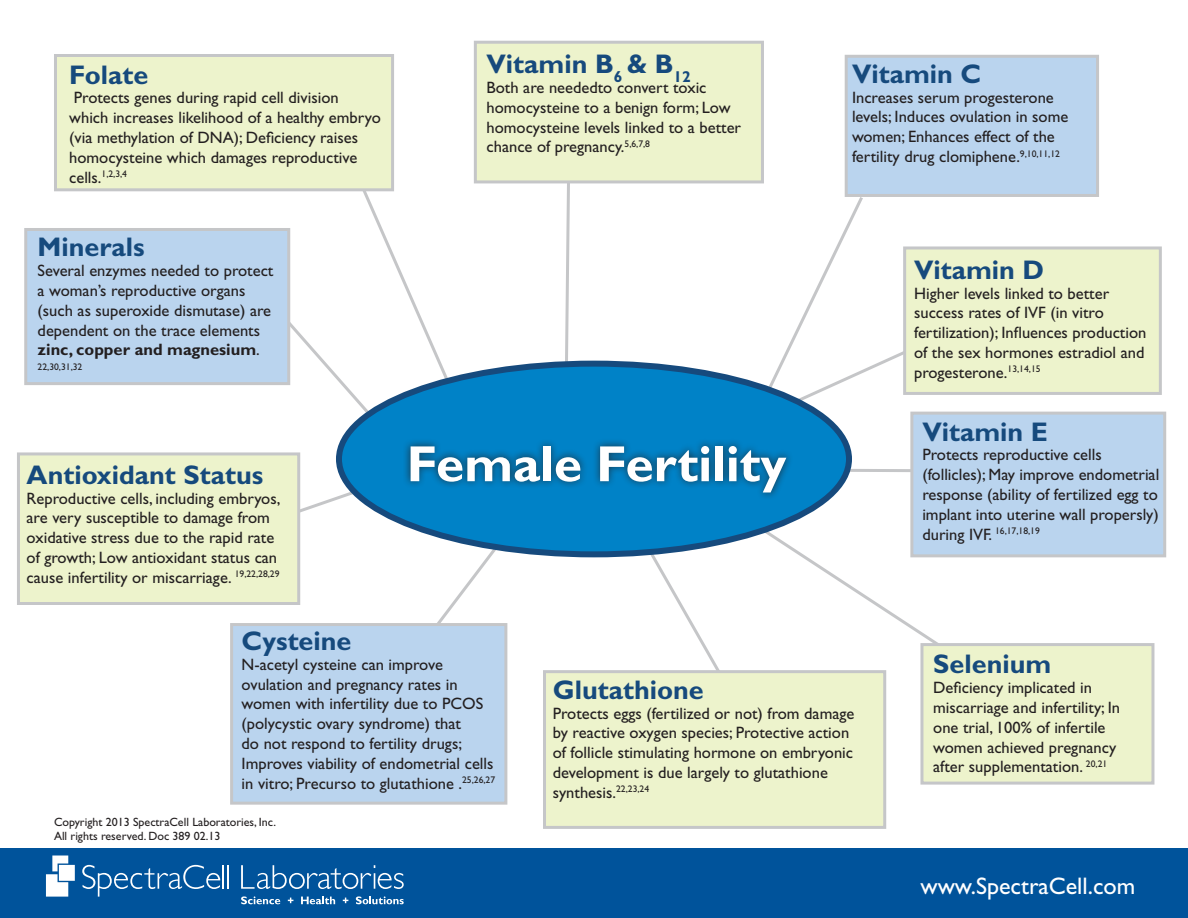
<style>
.page{position:relative;width:1188px;height:918px;background:#fff}
.page>*{position:absolute;margin:0;border:0;box-sizing:border-box;transform-origin:0 0}
.t1{font:700 51px "Gill Sans Std";color:#fff}
.t2{font:700 27px "Gill Sans Std";color:#164a7d}
.t3{font:24px "Gill Sans Std";color:#fff}
.t4{font:16.5px/19.8px "Gill Sans Std";color:#231f20}
.t5{font:12px/14.4px "Gill Sans Std";color:#231f20}
.t6{font:9.6px "Gill Sans Std";color:#231f20}
.s1{font-size:16.5px}
.s2{font-weight:700}
</style>
<div class="page">
<div style="left:0;top:849px;width:1188px;height:69px;background:#00539b"></div>
<svg style="left:82px;top:865px;width:147px;height:32px"></svg>
<svg style="left:241px;top:865px;width:163px;height:24px"></svg>
<svg style="left:241px;top:896px;width:39px;height:8px"></svg>
<svg style="left:288px;top:898px;width:5px;height:5px"></svg>
<svg style="left:301px;top:897px;width:34px;height:7px"></svg>
<svg style="left:343px;top:898px;width:5px;height:5px"></svg>
<svg style="left:356px;top:896px;width:48px;height:8px"></svg>
<svg style="left:46px;top:856px;width:29px;height:41px"></svg>
<svg style="left:249px;top:191px;width:208px;height:340px"></svg>
<svg style="left:339px;top:503px;width:192px;height:250px"></svg>
<svg style="left:621px;top:537px;width:119px;height:133px"></svg>
<svg style="left:563px;top:183px;width:9px;height:179px"></svg>
<svg style="left:759px;top:526px;width:197px;height:117px"></svg>
<svg style="left:659px;top:194px;width:326px;height:280px"></svg>
<div style="left:920px;top:643px;width:234px;height:142px;background:#edf3cc;border:3px solid #c5c6c8"></div>
<div style="left:24px;top:228px;width:266px;height:157px;background:#bad4ee;border:3px solid #c5c6c8"></div>
<div style="left:230px;top:623px;width:277px;height:182px;background:#bad4ee;border:3px solid #c5c6c8"></div>
<div style="left:17px;top:452px;width:283px;height:153px;background:#edf3cc;border:3px solid #c5c6c8"></div>
<div style="left:543px;top:670px;width:343px;height:159px;background:#edf3cc;border:3px solid #c5c6c8"></div>
<div style="left:474px;top:41px;width:290px;height:142px;background:#edf3cc;border:3px solid #c5c6c8"></div>
<div style="left:910px;top:412px;width:256px;height:145px;background:#bad4ee;border:3px solid #c5c6c8"></div>
<div style="left:903px;top:246px;width:259px;height:149px;background:#edf3cc;border:3px solid #c5c6c8"></div>
<div style="left:845px;top:55px;width:254px;height:142px;background:#bad4ee;border:3px solid #c5c6c8"></div>
<div style="left:339px;top:364px;width:510px;height:190px;background:#0082c7;border-radius:50%"></div>
<div style="left:336px;top:361px;width:516px;height:196px;border:6px solid #164a7d;border-radius:50%"></div>
<div style="left:402px;top:439px;width:391px;height:62px;background:#231f20;opacity:.75"></div>
<div style="left:54px;top:54px;width:340px;height:137px;background:#edf3cc;border:3px solid #c5c6c8"></div>
<p class="t2" style="left:69px;top:59px;width:81px">Folate</p>
<p class="t4" style="left:69px;top:88px;width:313px">Protects genes during rapid cell division<br>which increases likelihood of a healthy embryo (via methylation of DNA); Deficiency raises homocysteine which damages reproductive</p>
<p class="t6" style="left:69px;top:168px;width:59px"><span class="s1">cells.</span>1,2,3,4</p>
<p class="t2" style="left:38px;top:231px;width:109px">Minerals</p>
<p class="t4" style="left:38px;top:261px;width:237px">Several enzymes needed to protect a woman’s reproductive organs (such as superoxide dismutase) are dependent on the trace elements <span class="s2">zinc, copper and magnesium</span>.</p>
<p class="t6" style="left:38px;top:361px;width:46px">22,30,31,32</p>
<p class="t2" style="left:27px;top:459px;width:238px">Antioxidant Status</p>
<p class="t4" style="left:27px;top:488px;width:255px">Reproductive cells, including embryos, are very susceptible to damage from oxidative stress due to the rapid rate of growth; Low antioxidant status can cause infertility or miscarriage. <sup>19,22,28,29</sup></p>
<p class="t2" style="left:487px;top:48px;width:206px">Vitamin B<sub>6</sub> &amp; B<sub>12</sub></p>
<p class="t4" style="left:487px;top:78px;width:256px">Both are neededto convert toxic homocysteine to a benign form; Low homocysteine levels linked to a better chance of pregnancy.<sup>5,6,7,8</sup></p>
<p class="t1" style="left:407px;top:434px;width:381px">Female Fertility</p>
<p class="t2" style="left:852px;top:58px;width:131px">Vitamin C</p>
<p class="t4" style="left:852px;top:87px;width:218px">Increases serum progesterone levels; Induces ovulation in some women; Enhances effect of the fertility drug clomiphene.<sup>9,10,11,12</sup></p>
<p class="t2" style="left:914px;top:254px;width:132px">Vitamin D</p>
<p class="t4" style="left:914px;top:283px;width:234px">Higher levels linked to better success rates of IVF (in vitro fertilization); Influences production of the sex hormones estradiol and progesterone.<sup>13,14,15</sup></p>
<p class="t2" style="left:922px;top:416px;width:127px">Vitamin E</p>
<p class="t4" style="left:922px;top:445px;width:238px">Protects reproductive cells (follicles); May improve endometrial response (ability of fertilized egg to implant into uterine wall propersly)</p>
<p class="t6" style="left:922px;top:525px;width:119px"><span class="s1">during IVF.</span> 16,17,18,19</p>
<p class="t2" style="left:242px;top:625px;width:111px">Cysteine</p>
<p class="t4" style="left:242px;top:654px;width:255px">N-acetyl cysteine can improve ovulation and pregnancy rates in women with infertility due to PCOS (polycystic ovary syndrome) that<br>do not respond to fertility drugs; Improves viability of endometrial cells in vitro; Precurso to glutathione .<sup>25,26,27</sup></p>
<p class="t5" style="left:54px;top:815px;width:224px">Copyright 2013 SpectraCell Laboratories, Inc.<br>All rights reserved. Doc 389 02.13</p>
<p class="t2" style="left:553px;top:674px;width:153px">Glutathione</p>
<p class="t4" style="left:553px;top:703px;width:303px">Protects eggs (fertilized or not) from damage by reactive oxygen species; Protective action of follicle stimulating hormone on embryonic development is due largely to glutathione synthesis.<sup>22,23,24</sup></p>
<p class="t2" style="left:933px;top:648px;width:120px">Selenium</p>
<p class="t4" style="left:933px;top:678px;width:188px">Deficiency implicated in miscarriage and infertility; In one trial, 100% of infertile women achieved pregnancy after supplementation. <sup>20,21</sup></p>
<p class="t3" style="left:920px;top:872px;width:216px">www.SpectraCell.com</p>
</div>
